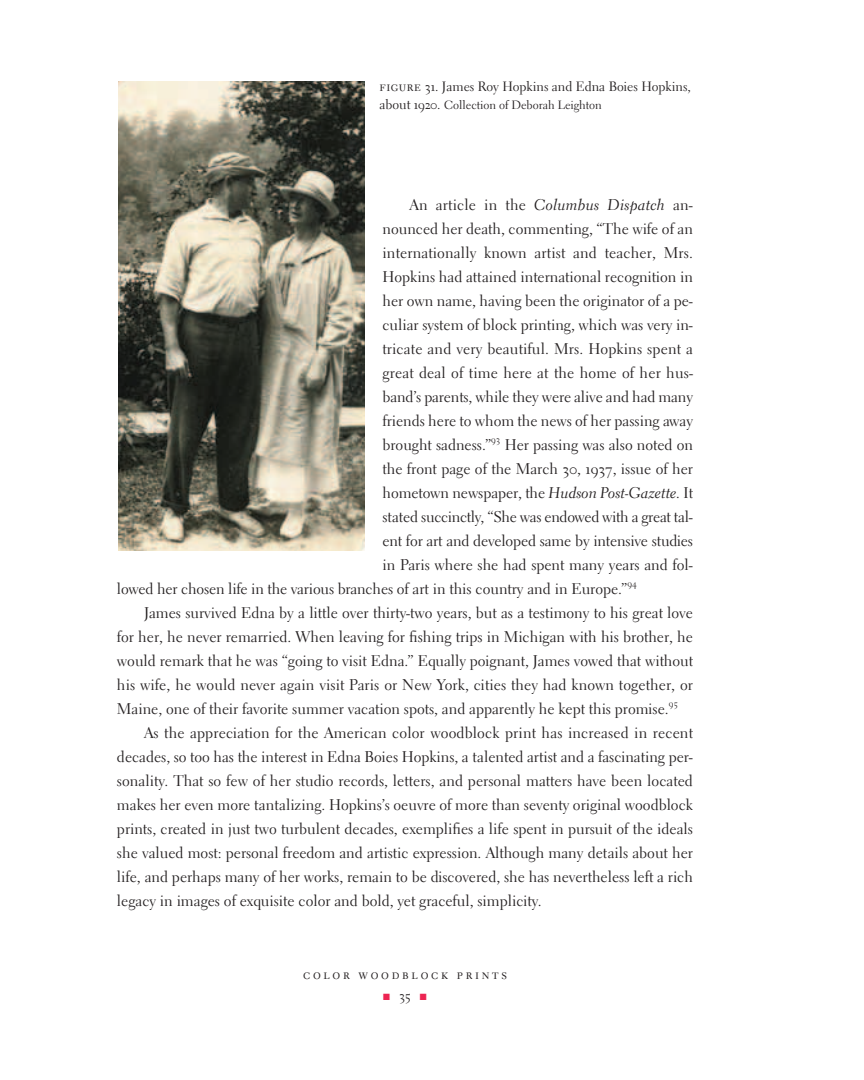
<style>
.page{position:relative;width:864px;height:1080px;background:#fff}
.page>*{position:absolute;margin:0;border:0;box-sizing:border-box;transform-origin:0 0}
.t1{font:15.45px "Electra LH";color:#231f20}
.t2{font:15.45px "Electra LH";letter-spacing:-.02em;color:#231f20}
.t3{font:13.5px "Electra LH";color:#231f20}
.t4{font:13.5px "Electra LH Regular SC";letter-spacing:.2em;color:#231f20}
.t5{font:12px "Electra LH";color:#231f20}
.s1{font-family:"Electra LH Regular SC"}
.s2{font-family:"Electra LH Regular Os F"}
.s3{font-size:13.5px}
.s4{font-family:"Electra LH Regular Os F";font-size:13.5px}
.s5{font-family:"Electra LH Cursive"}
.s6{color:#ed2452}
</style>
<div class="page">
<img style="left:118px;top:81px;width:246px;height:469px">
<p class="t3" style="left:380px;top:81px;width:313px"><span class="s1">figure</span> <span class="s2">31</span>. James Roy Hopkins and Edna Boies Hopkins,</p>
<p class="t5" style="left:380px;top:100px;width:224px"><span class="s3">about</span> <span class="s4">1920</span><span class="s3">.</span> Collection of Deborah Leighton</p>
<p class="t1" style="left:410px;top:198px;width:285px">An article in the <span class="s5">Columbus Dispatch</span> an-</p>
<p class="t1" style="left:382px;top:222px;width:312px">nounced her death, commenting, “The wife of an</p>
<p class="t1" style="left:382px;top:246px;width:312px">internationally known artist and teacher, Mrs.</p>
<p class="t1" style="left:382px;top:270px;width:312px">Hopkins had attained international recognition in</p>
<p class="t1" style="left:382px;top:294px;width:312px">her own name, having been the originator of a pe-</p>
<p class="t1" style="left:382px;top:318px;width:312px">culiar system of block printing, which was very in-</p>
<p class="t1" style="left:382px;top:342px;width:312px">tricate and very beautiful. Mrs. Hopkins spent a</p>
<p class="t1" style="left:382px;top:366px;width:312px">great deal of time here at the home of her hus-</p>
<p class="t1" style="left:382px;top:390px;width:312px">band’s parents, while they were alive and had many</p>
<p class="t1" style="left:382px;top:414px;width:312px">friends here to whom the news of her passing away</p>
<p class="t1" style="left:382px;top:438px;width:312px">brought sadness.”<sup>93</sup> Her passing was also noted on</p>
<p class="t1" style="left:382px;top:462px;width:312px">the front page of the March <span class="s2">30</span>, <span class="s2">1937</span>, issue of her</p>
<p class="t1" style="left:382px;top:486px;width:312px">hometown newspaper, the <span class="s5">Hudson Post-Gazette.</span> It</p>
<p class="t2" style="left:382px;top:510px;width:312px">stated succinctly, “She was endowed with a great tal-</p>
<p class="t1" style="left:382px;top:534px;width:312px">ent for art and developed same by intensive studies</p>
<p class="t1" style="left:382px;top:558px;width:312px">in Paris where she had spent many years and fol-</p>
<p class="t1" style="left:117px;top:582px;width:521px">lowed her chosen life in the various branches of art in this country and in Europe.”<sup>94</sup></p>
<p class="t1" style="left:144px;top:606px;width:551px">James survived Edna by a little over thirty-two years, but as a testimony to his great love</p>
<p class="t1" style="left:117px;top:630px;width:577px">for her, he never remarried. When leaving for fishing trips in Michigan with his brother, he</p>
<p class="t1" style="left:117px;top:654px;width:578px">would remark that he was “going to visit Edna.” Equally poignant, James vowed that without</p>
<p class="t1" style="left:117px;top:678px;width:577px">his wife, he would never again visit Paris or New York, cities they had known together, or</p>
<p class="t1" style="left:117px;top:702px;width:562px">Maine, one of their favorite summer vacation spots, and apparently he kept this promise.<sup>95</sup></p>
<p class="t1" style="left:144px;top:726px;width:551px">As the appreciation for the American color woodblock print has increased in recent</p>
<p class="t1" style="left:117px;top:750px;width:577px">decades, so too has the interest in Edna Boies Hopkins, a talented artist and a fascinating per-</p>
<p class="t1" style="left:117px;top:774px;width:578px">sonality. That so few of her studio records, letters, and personal matters have been located</p>
<p class="t1" style="left:117px;top:798px;width:577px">makes her even more tantalizing. Hopkins’s oeuvre of more than seventy original woodblock</p>
<p class="t1" style="left:117px;top:822px;width:578px">prints, created in just two turbulent decades, exemplifies a life spent in pursuit of the ideals</p>
<p class="t1" style="left:117px;top:846px;width:578px">she valued most: personal freedom and artistic expression. Although many details about her</p>
<p class="t1" style="left:117px;top:870px;width:578px">life, and perhaps many of her works, remain to be discovered, she has nevertheless left a rich</p>
<p class="t1" style="left:117px;top:894px;width:426px">legacy in images of exquisite color and bold, yet graceful, simplicity.</p>
<p class="t4" style="left:303px;top:966px;width:205px">color woodblock prints</p>
<p class="t4" style="left:383px;top:987px;width:45px"><span class="s6">■</span>35<span class="s6">■</span></p>
</div>
